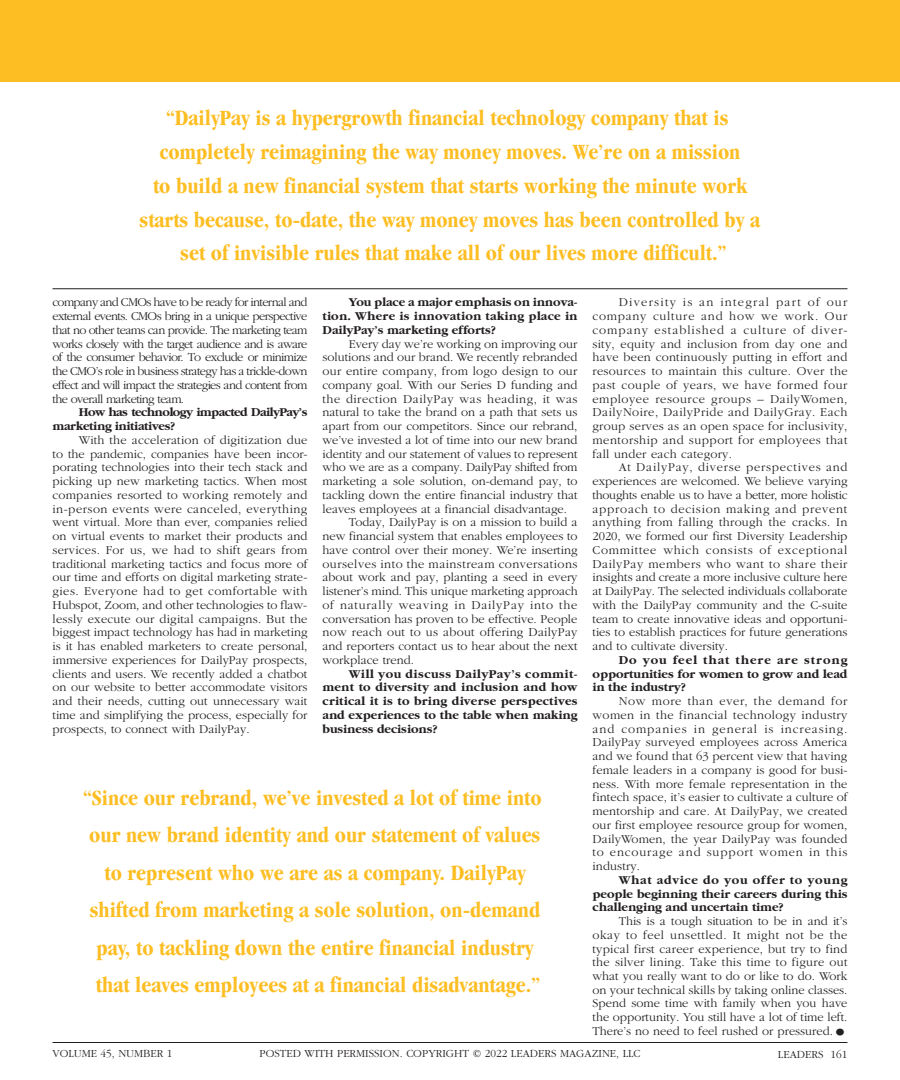
<style>
.page{position:relative;width:900px;height:1080px;background:#fff}
.page>*{position:absolute;margin:0;border:0;box-sizing:border-box;transform-origin:0 0}
.t1{font:700 condensed 22.5px/37.5px "Garamond";color:#fdbe23;text-align:center}
.t2{font:300 12.5px/13.8px "Garamond";color:#231f20;text-align:justify}
.t3{font:700 12.5px/13.8px "Garamond";color:#231f20;text-align:justify}
.t4{font:300 12.5px "Garamond";letter-spacing:.02em;color:#231f20}
.t5{font:700 12.5px/13.8px "Garamond";letter-spacing:-.04em;color:#231f20}
.t6{font:300 12.5px "Garamond";letter-spacing:.035em;color:#231f20}
.t7{font:300 12.5px "Garamond";letter-spacing:-.02em;color:#231f20}
.t8{font:300 12.5px "Garamond";letter-spacing:.04em;color:#231f20}
.t9{font:300 12.5px "Garamond";letter-spacing:.06em;color:#231f20}
.t10{font:300 11.25px "Garamond";color:#231f20}
.s1{font-size:22.5px}
</style>
<div class="page">
<div style="left:0;top:0;width:900px;height:81px;background:#fdbe23"></div>
<hr style="left:52px;top:288px;width:796px;height:1px;background:#231f20">
<hr style="left:52px;top:1042px;width:796px;height:1px;background:#231f20">
<p class="t1" style="left:140px;top:101px;width:622px;line-height:33.8px">“DailyPay is a hypergrowth financial technology company that is completely reimagining the way money moves. We’re on a mission<br>to build a new financial system that starts working the minute work starts because, to-date, the way money moves has been controlled by a set of invisible rules that make all of our lives more difficult.”</p>
<p class="t2" style="left:52px;top:296px;width:257px">company and CMOs have to be ready for internal and external events. CMOs bring in a unique perspective that no other teams can provide. The marketing team works closely with the target audience and is aware of the consumer behavior. To exclude or minimize the CMO’s role in business strategy has a trickle-down effect and will impact the strategies and content from the overall marketing team.</p>
<p class="t5" style="left:52px;top:406px;width:256px;text-indent:26px">How has technology impacted DailyPay’s marketing initiatives?</p>
<p class="t2" style="left:52px;top:433px;width:257px;text-indent:26px">With the acceleration of digitization due to the pandemic, companies have been incor&shy;porating technologies into their tech stack and picking up new marketing tactics. When most companies resorted to working remotely and in-person events were canceled, everything went virtual. More than ever, companies relied on virtual events to market their products and services. For us, we had to shift gears from traditional marketing tactics and focus more of our time and efforts on digital marketing strate&shy;gies. Everyone had to get comfortable with Hubspot, Zoom, and other technologies to flaw&shy;lessly execute our digital campaigns. But the biggest impact technology has had in marketing is it has enabled marketers to create personal, immersive experiences for DailyPay prospects, clients and users. We recently added a chatbot on our website to better accommodate visitors and their needs, cutting out unnecessary wait time and simplifying the process, especially for prospects, to connect with DailyPay.</p>
<p class="t3" style="left:322px;top:296px;width:257px;text-indent:26px">You place a major emphasis on innova&shy;tion. Where is innovation taking place in DailyPay’s marketing efforts?</p>
<p class="t2" style="left:349px;top:337px;width:230px">Every day we’re working on improving our</p>
<p class="t2" style="left:322px;top:351px;width:256px">solutions and our brand. We recently rebranded</p>
<p class="t4" style="left:322px;top:364px;width:256px">our entire company, from logo design to our</p>
<p class="t2" style="left:322px;top:378px;width:256px">company goal. With our Series D funding and</p>
<p class="t8" style="left:322px;top:392px;width:257px">the direction DailyPay was heading, it was</p>
<p class="t2" style="left:322px;top:406px;width:256px">natural to take the brand on a path that sets us</p>
<p class="t2" style="left:322px;top:419px;width:256px">apart from our competitors. Since our rebrand,</p>
<p class="t2" style="left:322px;top:433px;width:257px">we’ve invested a lot of time into our new brand</p>
<p class="t2" style="left:322px;top:447px;width:257px">identity and our statement of values to represent</p>
<p class="t7" style="left:322px;top:461px;width:257px">who we are as a company. DailyPay shifted from</p>
<p class="t2" style="left:322px;top:474px;width:257px">marketing a sole solution, on-demand pay, to</p>
<p class="t2" style="left:322px;top:488px;width:257px">tackling down the entire financial industry that</p>
<p class="t2" style="left:322px;top:502px;width:246px">leaves employees at a financial disadvantage.</p>
<p class="t2" style="left:349px;top:516px;width:230px">Today, DailyPay is on a mission to build a</p>
<p class="t2" style="left:322px;top:529px;width:257px">new financial system that enables employees to</p>
<p class="t2" style="left:322px;top:543px;width:257px">have control over their money. We’re inserting</p>
<p class="t6" style="left:322px;top:557px;width:257px">ourselves into the mainstream conversations</p>
<p class="t2" style="left:322px;top:571px;width:257px">about work and pay, planting a seed in every</p>
<p class="t2" style="left:322px;top:584px;width:257px">listener’s mind. This unique marketing approach</p>
<p class="t9" style="left:322px;top:598px;width:256px">of naturally weaving in DailyPay into the</p>
<p class="t2" style="left:322px;top:612px;width:256px">conversation has proven to be effective. People</p>
<p class="t4" style="left:322px;top:626px;width:257px">now reach out to us about offering DailyPay</p>
<p class="t2" style="left:322px;top:639px;width:257px">and reporters contact us to hear about the next</p>
<p class="t2" style="left:322px;top:653px;width:93px">workplace trend.</p>
<p class="t3" style="left:322px;top:667px;width:257px;text-indent:26px">Will you discuss DailyPay’s commit&shy;ment to diversity and inclusion and how critical it is to bring diverse perspectives and experiences to the table when making business decisions?</p>
<p class="t1" style="left:83px;top:779px;width:460px">“Since our rebrand, we’ve invested a lot of time into our new brand identity and our statement of values to represent who we are as a company. DailyPay shifted from marketing a sole solution, on-demand pay, to tackling down the entire financial industry that leaves employees at a financial disadvantage.”</p>
<p class="t2" style="left:593px;top:296px;width:257px;text-indent:26px">Diversity is an integral part of our company culture and how we work. Our company established a culture of diver&shy;sity, equity and inclusion from day one and have been continuously putting in effort and resources to maintain this culture. Over the past couple of years, we have formed four employee resource groups – DailyWomen, DailyNoire, DailyPride and DailyGray. Each group serves as an open space for inclusivity, mentorship and support for employees that fall under each category.</p>
<p class="t2" style="left:593px;top:461px;width:257px;text-indent:26px">At DailyPay, diverse perspectives and experiences are welcomed. We believe varying thoughts enable us to have a better, more holistic approach to decision making and prevent anything from falling through the cracks. In 2020, we formed our first Diversity Leadership Committee which consists of exceptional DailyPay members who want to share their insights and create a more inclusive culture here at DailyPay. The selected individuals collaborate with the DailyPay community and the C-suite team to create innovative ideas and opportuni&shy;ties to establish practices for future generations and to cultivate diversity.</p>
<p class="t3" style="left:593px;top:653px;width:257px;text-indent:26px">Do you feel that there are strong opportunities for women to grow and lead in the industry?</p>
<p class="t2" style="left:593px;top:694px;width:257px;text-indent:26px">Now more than ever, the demand for women in the financial technology industry and companies in general is increasing.<br>DailyPay surveyed employees across America and we found that 63 percent view that having female leaders in a company is good for busi&shy;ness. With more female representation in the fintech space, it’s easier to cultivate a culture of mentorship and care. At DailyPay, we created our first employee resource group for women, DailyWomen, the year DailyPay was founded to encourage and support women in this industry.</p>
<p class="t3" style="left:593px;top:873px;width:257px;text-indent:26px">What advice do you offer to young people beginning their careers during this challenging and uncertain time?</p>
<p class="t2" style="left:593px;top:914px;width:257px;text-indent:26px">This is a tough situation to be in and it’s okay to feel unsettled. It might not be the typical first career experience, but try to find the silver lining. Take this time to figure out what you really want to do or like to do. Work on your technical skills by taking online classes.<br>Spend some time with family when you have the opportunity. You still have a lot of time left.<br>There’s no need to feel rushed or pressured.<span class="s1">•</span></p>
<p class="t10" style="left:52px;top:1048px;width:121px">VOLUME 45, NUMBER 1</p>
<p class="t10" style="left:259px;top:1048px;width:383px">POSTED WITH PERMISSION. COPYRIGHT © 2022 LEADERS MAGAZINE, LLC</p>
<p class="t10" style="left:778px;top:1048px;width:71px">LEADERS 161</p>
</div>
